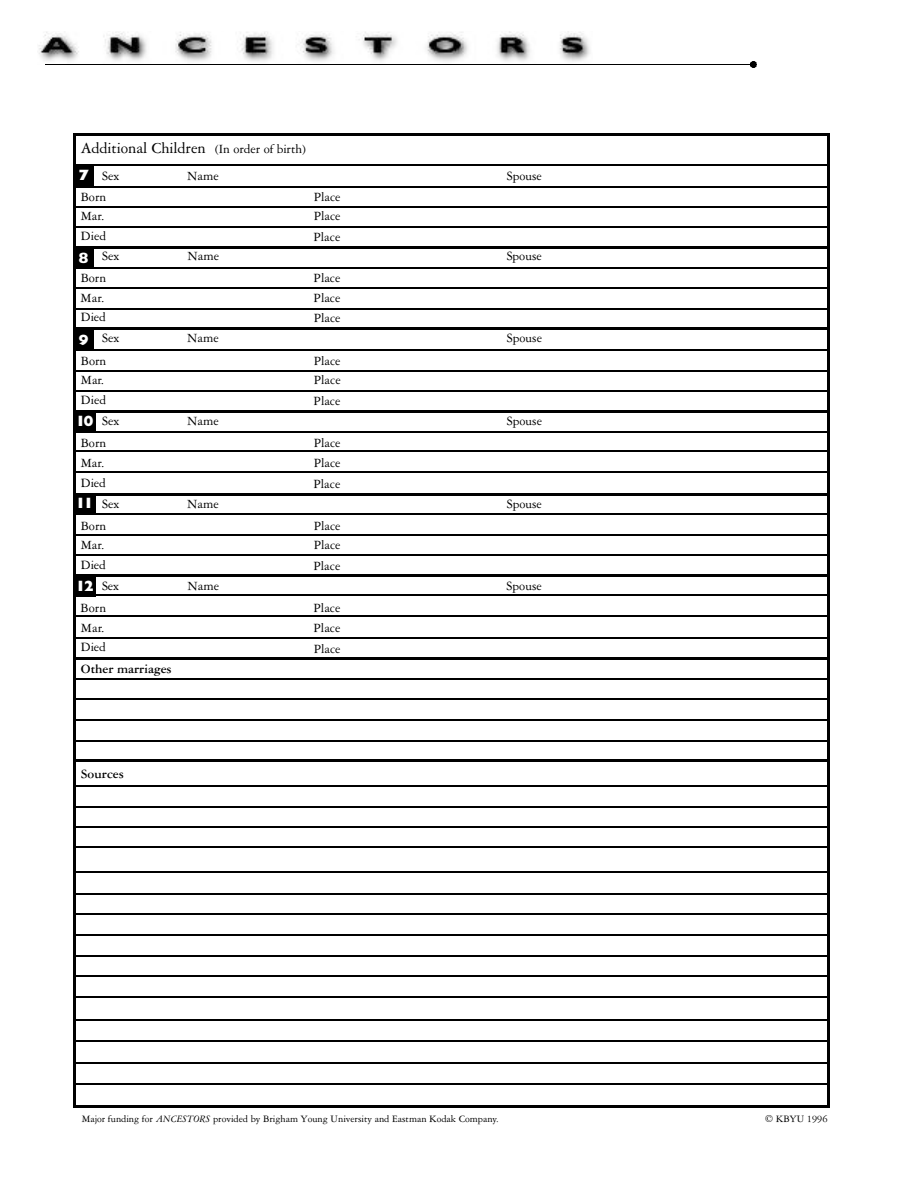
<style>
.page{position:relative;width:918px;height:1188px;background:#fff}
.page>*{position:absolute;margin:0;border:0;box-sizing:border-box;transform-origin:0 0}
.t1{font:16.5px "American Garamond BT";color:#000}
.t2{font:800 15px "Gill Sans";color:#fff}
.t3{font:13.5px/19.6px "American Garamond BT";color:#000}
.t4{font:700 13.5px "American Garamond BT";color:#000}
.t5{font:10.5px "American Garamond BT";color:#000}
.s1{font-size:13.5px}
.s2{font-family:"Gill Sans";font-weight:800;font-size:15px;color:#fff}
.s3{font-style:italic}
</style>
<div class="page">
<img style="left:38px;top:32px;width:552px;height:30px">
<svg style="left:751px;top:62px;width:6px;height:6px"></svg>
<hr style="left:45px;top:64px;width:707px;height:1px;background:#000">
<img style="left:73px;top:134px;width:756px;height:974px">
<hr style="left:73px;top:246px;width:756px;height:3px;background:#000">
<hr style="left:73px;top:165px;width:756px;height:1px;background:#000">
<hr style="left:73px;top:349px;width:756px;height:2px;background:#000">
<hr style="left:73px;top:534px;width:756px;height:2px;background:#000">
<hr style="left:73px;top:450px;width:756px;height:2px;background:#000">
<hr style="left:73px;top:206px;width:756px;height:2px;background:#000">
<hr style="left:73px;top:226px;width:756px;height:2px;background:#000">
<hr style="left:73px;top:186px;width:756px;height:2px;background:#000">
<hr style="left:73px;top:267px;width:756px;height:1px;background:#000">
<hr style="left:73px;top:308px;width:756px;height:1px;background:#000">
<hr style="left:73px;top:327px;width:756px;height:3px;background:#000">
<hr style="left:73px;top:288px;width:756px;height:1px;background:#000">
<hr style="left:73px;top:370px;width:756px;height:2px;background:#000">
<hr style="left:73px;top:431px;width:756px;height:1px;background:#000">
<hr style="left:73px;top:410px;width:756px;height:3px;background:#000">
<hr style="left:73px;top:390px;width:756px;height:2px;background:#000">
<div style="left:73px;top:165px;width:20px;height:22px;background:#000"></div>
<hr style="left:73px;top:514px;width:756px;height:1px;background:#000">
<hr style="left:73px;top:493px;width:756px;height:3px;background:#000">
<hr style="left:73px;top:472px;width:756px;height:1px;background:#000">
<div style="left:73px;top:246px;width:20px;height:22px;background:#000"></div>
<hr style="left:73px;top:615px;width:756px;height:2px;background:#000">
<hr style="left:73px;top:595px;width:756px;height:1px;background:#000">
<hr style="left:73px;top:574px;width:756px;height:3px;background:#000">
<hr style="left:73px;top:554px;width:756px;height:2px;background:#000">
<div style="left:73px;top:329px;width:20px;height:21px;background:#000"></div>
<hr style="left:73px;top:699px;width:756px;height:1px;background:#000">
<hr style="left:73px;top:678px;width:756px;height:2px;background:#000">
<hr style="left:73px;top:657px;width:756px;height:3px;background:#000">
<hr style="left:73px;top:638px;width:756px;height:1px;background:#000">
<div style="left:73px;top:412px;width:23px;height:20px;background:#000"></div>
<div style="left:73px;top:494px;width:23px;height:20px;background:#000"></div>
<hr style="left:73px;top:872px;width:756px;height:1px;background:#000">
<hr style="left:73px;top:759px;width:756px;height:3px;background:#000">
<hr style="left:73px;top:740px;width:756px;height:1px;background:#000">
<hr style="left:73px;top:720px;width:756px;height:1px;background:#000">
<hr style="left:73px;top:785px;width:756px;height:2px;background:#000">
<hr style="left:73px;top:847px;width:756px;height:1px;background:#000">
<hr style="left:73px;top:826px;width:756px;height:2px;background:#000">
<hr style="left:73px;top:806px;width:756px;height:2px;background:#000">
<hr style="left:73px;top:913px;width:756px;height:2px;background:#000">
<hr style="left:73px;top:893px;width:756px;height:1px;background:#000">
<hr style="left:73px;top:934px;width:756px;height:2px;background:#000">
<hr style="left:73px;top:975px;width:756px;height:2px;background:#000">
<hr style="left:73px;top:955px;width:756px;height:2px;background:#000">
<hr style="left:73px;top:996px;width:756px;height:2px;background:#000">
<hr style="left:73px;top:1019px;width:756px;height:1px;background:#000">
<hr style="left:73px;top:1041px;width:756px;height:1px;background:#000">
<hr style="left:73px;top:1062px;width:756px;height:2px;background:#000">
<hr style="left:73px;top:1084px;width:756px;height:1px;background:#000">
<hr style="left:73px;top:1106px;width:756px;height:1px;background:#000">
<div style="left:73px;top:576px;width:23px;height:21px;background:#000"></div>
<p class="t1" style="left:81px;top:142px;width:226px">Additional Children <span class="s1">(In order of birth)</span></p>
<p class="t3" style="left:81px;top:188px;width:27px">Born<br>Mar.</p>
<p class="t3" style="left:314px;top:188px;width:28px">Place</p>
<p class="t3" style="left:314px;top:228px;width:28px">Place</p>
<p class="t3" style="left:79px;top:167px;width:42px"><span class="s2">7</span> Sex</p>
<p class="t3" style="left:187px;top:167px;width:33px">Name</p>
<p class="t3" style="left:507px;top:167px;width:37px">Spouse</p>
<p class="t3" style="left:314px;top:207px;width:28px">Place</p>
<p class="t3" style="left:81px;top:227px;width:27px">Died</p>
<p class="t3" style="left:78px;top:247px;width:42px"><span class="s2">8</span> Sex</p>
<p class="t3" style="left:187px;top:247px;width:33px">Name</p>
<p class="t3" style="left:507px;top:247px;width:37px">Spouse</p>
<p class="t3" style="left:81px;top:269px;width:27px">Born<br>Mar.<br>Died</p>
<p class="t3" style="left:314px;top:269px;width:28px">Place</p>
<p class="t3" style="left:314px;top:289px;width:28px">Place</p>
<p class="t3" style="left:314px;top:309px;width:28px">Place</p>
<p class="t3" style="left:79px;top:330px;width:42px"><span class="s2">9</span> Sex</p>
<p class="t3" style="left:187px;top:330px;width:33px">Name</p>
<p class="t3" style="left:507px;top:330px;width:37px">Spouse</p>
<p class="t3" style="left:81px;top:352px;width:27px">Born<br>Mar.<br>Died</p>
<p class="t3" style="left:314px;top:352px;width:28px">Place</p>
<p class="t3" style="left:314px;top:371px;width:28px">Place</p>
<p class="t3" style="left:314px;top:392px;width:28px">Place</p>
<p class="t3" style="left:76px;top:412px;width:45px"><span class="s2">1 0</span> Sex</p>
<p class="t3" style="left:187px;top:412px;width:33px">Name</p>
<p class="t3" style="left:81px;top:434px;width:27px">Born<br>Mar.<br>Died</p>
<p class="t3" style="left:314px;top:435px;width:28px">Place</p>
<p class="t3" style="left:314px;top:454px;width:28px">Place</p>
<p class="t3" style="left:314px;top:475px;width:28px">Place</p>
<p class="t3" style="left:507px;top:412px;width:37px">Spouse</p>
<p class="t2" style="left:75px;top:498px;width:20px">1 1</p>
<p class="t3" style="left:102px;top:495px;width:19px">Sex</p>
<p class="t3" style="left:187px;top:495px;width:33px">Name</p>
<p class="t3" style="left:507px;top:495px;width:37px">Spouse</p>
<p class="t3" style="left:81px;top:517px;width:27px">Born<br>Mar.<br>Died</p>
<p class="t3" style="left:314px;top:517px;width:28px">Place</p>
<p class="t3" style="left:314px;top:537px;width:28px">Place</p>
<p class="t3" style="left:314px;top:558px;width:28px">Place</p>
<p class="t2" style="left:76px;top:580px;width:20px">1 2</p>
<p class="t3" style="left:102px;top:577px;width:19px">Sex</p>
<p class="t3" style="left:187px;top:577px;width:33px">Name</p>
<p class="t3" style="left:507px;top:577px;width:37px">Spouse</p>
<p class="t3" style="left:81px;top:599px;width:27px">Born<br>Mar.<br>Died</p>
<p class="t3" style="left:314px;top:599px;width:28px">Place</p>
<p class="t3" style="left:314px;top:619px;width:28px">Place</p>
<p class="t3" style="left:314px;top:640px;width:28px">Place</p>
<p class="t4" style="left:81px;top:664px;width:92px">Other marriages</p>
<p class="t4" style="left:81px;top:769px;width:45px">Sources</p>
<p class="t5" style="left:82px;top:1115px;width:419px">Major funding for <span class="s3">ANCESTORS</span> provided by Brigham Young University and Eastman Kodak Company.</p>
<p class="t5" style="left:765px;top:1115px;width:64px">© KBYU 1996</p>
</div>
